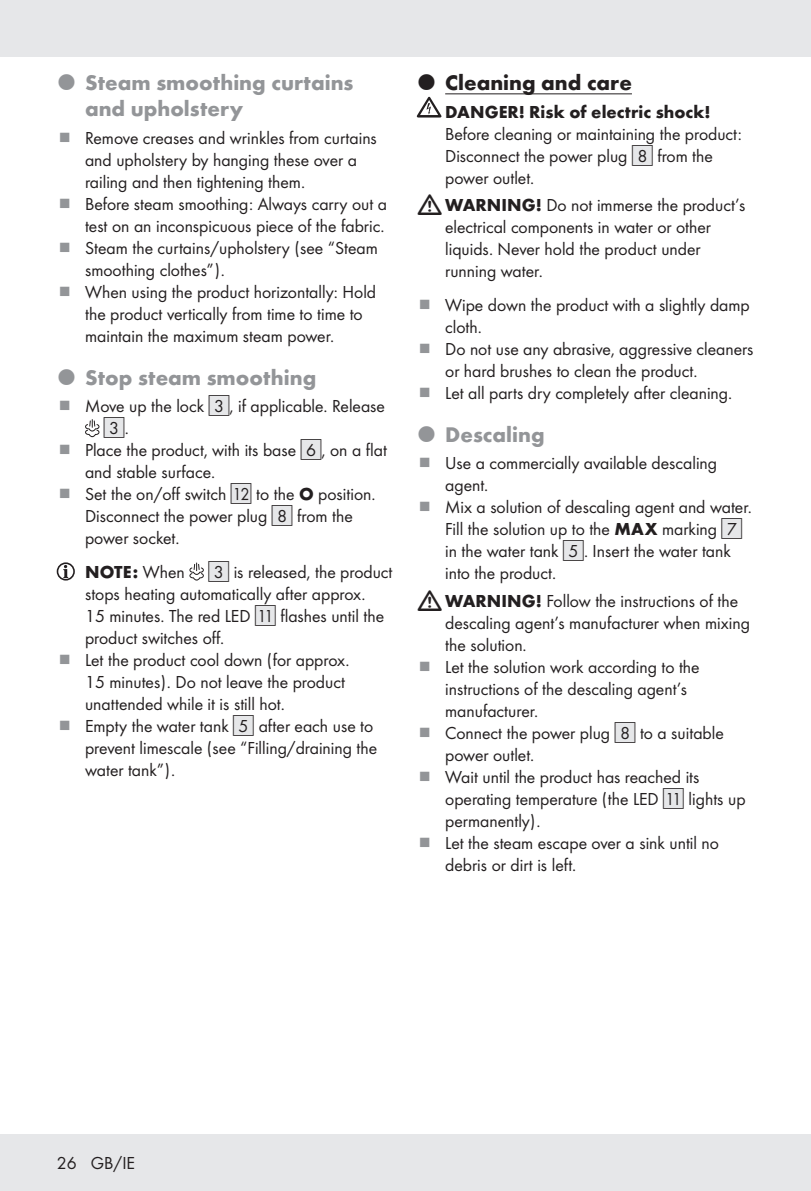
<style>
.page{position:relative;width:811px;height:1191px;background:#fff}
.page>*{position:absolute;margin:0;border:0;box-sizing:border-box;transform-origin:0 0}
.t1{font:700 22px/26px "Futura";color:#939598}
.t2{font:700 22px "Futura";color:#231f20}
.Indent_SB{font:18px/22px "Futura Boo";color:#231f20}
.Indent{font:18px/22px "Futura Boo";color:#231f20}
.Indent_SB-2{font:700 18px "Futura";color:#231f20}
.t3{font:15.8px "IMP Lidl Num Box";color:#231f20}
.s1{font-family:"IMP Lidl Num Box";font-size:15.8px;color:#e6e7e9}
.s2{font-family:"IMP Lidl Num Box";font-size:15.8px}
.s3{color:#e6e7e9}
.s4{font-family:"Futura Boo";font-size:18px}
.s5{font-family:"Futura";font-weight:700}
.s6{font-family:"Futura Boo";font-weight:400}
</style>
<div class="page">
<div style="left:0;top:1134px;width:811px;height:57px;background:#e6e7e9"></div>
<div style="left:0;top:0;width:811px;height:57px;background:#e6e7e9"></div>
<svg style="left:85px;top:419px;width:14px;height:18px"></svg>
<div style="left:57px;top:562px;width:18px;height:18px;border:2px solid #231f20;border-radius:50%"></div>
<svg style="left:63px;top:565px;width:5px;height:13px"></svg>
<svg style="left:189px;top:562px;width:15px;height:18px"></svg>
<hr style="left:445px;top:93px;width:187px;height:1px;background:#231f20">
<svg style="left:417px;top:97px;width:24px;height:20px"></svg>
<p class="t1" style="left:85px;top:68px;width:270px">Steam smoothing curtains and upholstery</p>
<p class="Indent_SB" style="left:85px;top:126px;width:293px">Remove creases and wrinkles from curtains and upholstery by hanging these over a railing and then tightening them.</p>
<p class="Indent_SB" style="left:85px;top:192px;width:303px">Before steam smoothing: Always carry out a test on an inconspicuous piece of the fabric.</p>
<p class="Indent_SB" style="left:85px;top:236px;width:294px">Steam the curtains/upholstery (see “Steam smoothing clothes”).</p>
<p class="Indent_SB" style="left:85px;top:280px;width:293px">When using the product horizontally: Hold the product vertically from time to time to maintain the maximum steam power.</p>
<p class="t1" style="left:85px;top:362px;width:233px">Stop steam smoothing</p>
<p class="Indent_SB" style="left:85px;top:394px;width:301px">Move up the lock <span class="s1">[</span><span class="s2">3]</span>, if applicable. Release</p>
<p class="t3" style="left:104px;top:417px;width:24px"><span class="s3">[</span>3]<span class="s4">.</span></p>
<p class="Indent_SB" style="left:85px;top:438px;width:303px">Place the product, with its base <span class="s1">[</span><span class="s2">6]</span>, on a flat and stable surface.</p>
<p class="Indent_SB" style="left:85px;top:482px;width:290px">Set the on/off switch <span class="s1">[</span><span class="s2">12]</span> to the <span class="s5">O</span> position.<br>Disconnect the power plug <span class="s1">[</span><span class="s2">8]</span> from the power socket.</p>
<p class="Indent_SB-2" style="left:85px;top:558px;width:101px">NOTE: <span class="s6">When</span></p>
<p class="Indent_SB" style="left:85px;top:560px;width:309px;text-indent:123px"><span class="s1">[</span><span class="s2">3]</span> is released, the product stops heating automatically after approx.<br>15 minutes. The red LED <span class="s1">[</span><span class="s2">11]</span> flashes until the product switches off.</p>
<p class="Indent_SB" style="left:85px;top:648px;width:263px;text-align:justify">Let the product cool down (for approx.<br>15 minutes). Do not leave the product unattended while it is still hot.</p>
<p class="Indent_SB" style="left:85px;top:714px;width:294px">Empty the water tank <span class="s1">[</span><span class="s2">5]</span> after each use to prevent limescale (see “Filling/draining the water tank”).</p>
<p class="t2" style="left:445px;top:66px;width:188px">Cleaning and care</p>
<p class="Indent" style="left:445px;top:100px;width:298px"><span class="s5">DANGER! Risk of electric shock!<br></span>Before cleaning or maintaining the product:<br>Disconnect the power plug <span class="s1">[</span><span class="s2">8]</span> from the power outlet.</p>
<p class="Indent_SB" style="left:445px;top:193px;width:302px"><span class="s5">WARNING!</span> Do not immerse the product’s electrical components in water or other liquids. Never hold the product under running water.</p>
<p class="Indent_SB" style="left:445px;top:293px;width:306px">Wipe down the product with a slightly damp cloth.</p>
<p class="Indent_SB" style="left:445px;top:337px;width:310px">Do not use any abrasive, aggressive cleaners or hard brushes to clean the product.</p>
<p class="Indent_SB" style="left:445px;top:381px;width:286px">Let all parts dry completely after cleaning.</p>
<p class="t1" style="left:445px;top:419px;width:101px">Descaling</p>
<p class="Indent_SB" style="left:445px;top:451px;width:273px">Use a commercially available descaling agent.</p>
<p class="Indent_SB" style="left:445px;top:495px;width:306px">Mix a solution of descaling agent and water.<br>Fill the solution up to the <span class="s5">MAX</span> marking <span class="s1">[</span><span class="s2">7] </span>in the water tank <span class="s1">[</span><span class="s2">5]</span>. Insert the water tank into the product.</p>
<p class="Indent_SB" style="left:445px;top:589px;width:306px"><span class="s5">WARNING!</span> Follow the instructions of the descaling agent’s manufacturer when mixing the solution.</p>
<p class="Indent_SB" style="left:445px;top:655px;width:256px">Let the solution work according to the instructions of the descaling agent’s manufacturer.</p>
<p class="Indent_SB" style="left:445px;top:721px;width:280px">Connect the power plug <span class="s1">[</span><span class="s2">8]</span> to a suitable power outlet.</p>
<p class="Indent_SB" style="left:445px;top:765px;width:302px">Wait until the product has reached its operating temperature (the LED <span class="s1">[</span><span class="s2">11]</span> lights up permanently).</p>
<p class="Indent_SB" style="left:445px;top:831px;width:275px">Let the steam escape over a sink until no debris or dirt is left.</p>
<p class="Indent_SB" style="left:57px;top:1151px;width:80px">26 GB/IE</p>
</div>
